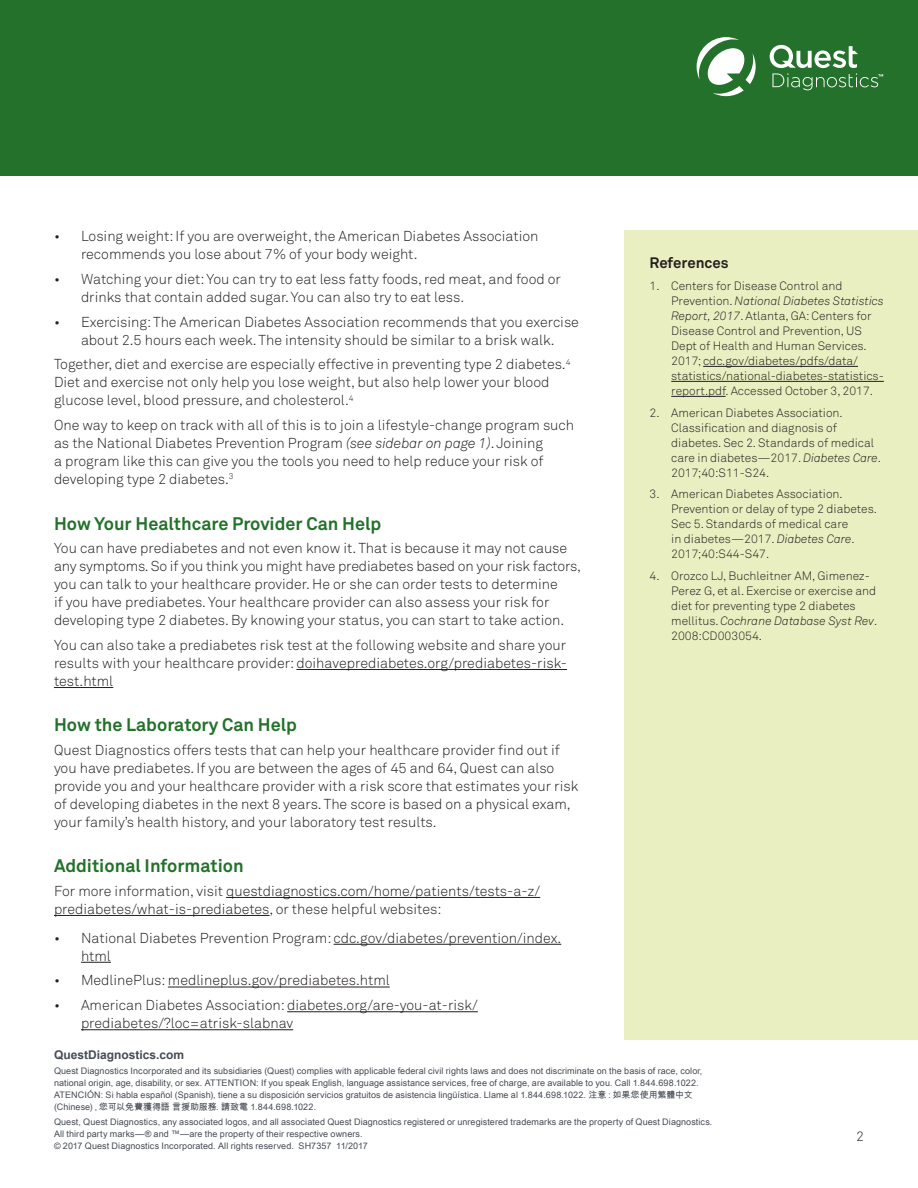
<style>
.page{position:relative;width:918px;height:1188px;background:#fff}
.page>*{position:absolute;margin:0;border:0;box-sizing:border-box;transform-origin:0 0}
.Section_Header{font:700 18px "Akkurat Std";color:#23712a}
.Reference_Header{font:700 15px "Akkurat Std";color:#231f20}
.Body_Copy{font:300 14.25px/18px "Akkurat Std";color:#231f20}
.Body_Copy_Before_Bul{font:300 14.25px/18px "Akkurat Std";color:#231f20}
.t1{font:300 13.5px "Akkurat Std";color:#231f20}
.t2{font:300 12px/15px "Akkurat Std";color:#231f20}
.URL{font:700 12px "Arial";color:#464b54}
.legal{font:9px/12px "Arial Unicode MS";letter-spacing:.01em;color:#464b54}
.s1{font-style:italic}
</style>
<div class="page">
<div style="left:0;top:0;width:918px;height:176px;background:#23712a"></div>
<svg style="left:697px;top:37px;width:186px;height:59px"></svg>
<div style="left:624px;top:230px;width:294px;height:810px;background:#e9efc0"></div>
<hr style="left:703px;top:366px;width:155px;height:1px;background:#231f20">
<hr style="left:671px;top:381px;width:213px;height:1px;background:#231f20">
<hr style="left:671px;top:396px;width:55px;height:1px;background:#231f20">
<hr style="left:296px;top:669px;width:271px;height:1px;background:#231f20">
<hr style="left:54px;top:687px;width:59px;height:1px;background:#231f20">
<hr style="left:226px;top:897px;width:314px;height:1px;background:#231f20">
<hr style="left:54px;top:915px;width:216px;height:1px;background:#231f20">
<hr style="left:334px;top:944px;width:227px;height:1px;background:#231f20">
<hr style="left:81px;top:962px;width:30px;height:1px;background:#231f20">
<hr style="left:168px;top:987px;width:222px;height:1px;background:#231f20">
<hr style="left:287px;top:1011px;width:191px;height:1px;background:#231f20">
<hr style="left:81px;top:1029px;width:212px;height:1px;background:#231f20">
<p class="Body_Copy" style="left:81px;top:227px;width:459px;text-indent:-27px">• Losing weight: If you are overweight, the American Diabetes Association recommends you lose about 7% of your body weight.</p>
<p class="Body_Copy" style="left:81px;top:270px;width:482px;text-indent:-27px">• Watching your diet: You can try to eat less fatty foods, red meat, and food or drinks that contain added sugar. You can also try to eat less.</p>
<p class="Body_Copy" style="left:54px;top:313px;width:527px;text-align:center">• Exercising: The American Diabetes Association recommends that you exercise about 2.5 hours each week. The intensity should be similar to a brisk walk.</p>
<p class="Body_Copy" style="left:54px;top:355px;width:518px">Together, diet and exercise are especially effective in preventing type 2 diabetes.<sup>4<br></sup>Diet and exercise not only help you lose weight, but also help lower your blood glucose level, blood pressure, and cholesterol.<sup>4</sup></p>
<p class="Body_Copy" style="left:54px;top:416px;width:522px">One way to keep on track with all of this is to join a lifestyle-change program such as the National Diabetes Prevention Program <span class="s1">(see sidebar on page 1)</span>. Joining<br>a program like this can give you the tools you need to help reduce your risk of developing type 2 diabetes.<sup>3</sup></p>
<p class="Section_Header" style="left:54px;top:512px;width:329px">How Your Healthcare Provider Can Help</p>
<p class="Body_Copy" style="left:54px;top:539px;width:529px">You can have prediabetes and not even know it. That is because it may not cause any symptoms. So if you think you might have prediabetes based on your risk factors, you can talk to your healthcare provider. He or she can order tests to determine<br>if you have prediabetes. Your healthcare provider can also assess your risk for developing type 2 diabetes. By knowing your status, you can start to take action.</p>
<p class="Body_Copy" style="left:54px;top:636px;width:515px;text-align:justify">You can also take a prediabetes risk test at the following website and share your results with your healthcare provider: doihaveprediabetes.org/prediabetes-risk&shy;test.html</p>
<p class="Section_Header" style="left:54px;top:714px;width:245px">How the Laboratory Can Help</p>
<p class="Body_Copy" style="left:54px;top:741px;width:526px">Quest Diagnostics offers tests that can help your healthcare provider find out if you have prediabetes. If you are between the ages of 45 and 64, Quest can also provide you and your healthcare provider with a risk score that estimates your risk of developing diabetes in the next 8 years. The score is based on a physical exam, your family’s health history, and your laboratory test results.</p>
<p class="Section_Header" style="left:54px;top:855px;width:191px">Additional Information</p>
<p class="Body_Copy_Before_Bul" style="left:54px;top:882px;width:488px">For more information, visit questdiagnostics.com/home/patients/tests-a-z/ prediabetes/what-is-prediabetes, or these helpful websites:</p>
<p class="Body_Copy" style="left:81px;top:929px;width:482px;text-indent:-27px">• National Diabetes Prevention Program: cdc.gov/diabetes/prevention/index. html</p>
<p class="Body_Copy" style="left:54px;top:971px;width:337px">• MedlinePlus: medlineplus.gov/prediabetes.html</p>
<p class="Body_Copy" style="left:81px;top:996px;width:398px;text-indent:-27px">• American Diabetes Association: diabetes.org/are-you-at-risk/ prediabetes/?loc=atrisk-slabnav</p>
<p class="URL" style="left:54px;top:1047px;width:132px">QuestDiagnostics.com</p>
<p class="legal" style="left:54px;top:1065px;width:650px">Quest Diagnostics Incorporated and its subsidiaries (Quest) complies with applicable federal civil rights laws and does not discriminate on the basis of race, color, national origin, age, disability, or sex. ATTENTION: If you speak English, language assistance services, free of charge, are available to you. Call 1.844.698.1022.<br>ATENCIÓN: Si habla español (Spanish), tiene a su disposición servicios gratuitos de asistencia lingüística. Llame al 1.844.698.1022. 注意：如果您使用繁體中文(Chinese)，您可以免費獲得語 言援助服務. 請致電 1.844.698.1022.</p>
<p class="legal" style="left:54px;top:1116px;width:660px">Quest, Quest Diagnostics, any associated logos, and all associated Quest Diagnostics registered or unregistered trademarks are the property of Quest Diagnostics.<br>All third party marks—® and ™—are the property of their respective owners.<br>© 2017 Quest Diagnostics Incorporated. All rights reserved. SH7357 11/2017</p>
<p class="Reference_Header" style="left:650px;top:254px;width:81px">References</p>
<p class="t2" style="left:671px;top:278px;width:214px;text-indent:-22px">1. Centers for Disease Control and Prevention. <span class="s1">National Diabetes Statistics Report, 2017</span>. Atlanta, GA: Centers for Disease Control and Prevention, US Dept of Health and Human Services.<br>2017; cdc.gov/diabetes/pdfs/data/ statistics/national-diabetes-statistics&shy;report.pdf. Accessed October 3, 2017.</p>
<p class="t2" style="left:671px;top:405px;width:211px;text-indent:-22px">2. American Diabetes Association.<br>Classification and diagnosis of diabetes. Sec 2. Standards of medical care in diabetes—2017. <span class="s1">Diabetes Care</span>.<br>2017;40:S11-S24.</p>
<p class="t2" style="left:671px;top:487px;width:207px;text-indent:-22px">3. American Diabetes Association.<br>Prevention or delay of type 2 diabetes.<br>Sec 5. Standards of medical care<br>in diabetes—2017. <span class="s1">Diabetes Care</span>.<br>2017;40:S44-S47.</p>
<p class="t2" style="left:671px;top:569px;width:207px;text-indent:-22px">4. Orozco LJ, Buchleitner AM, Gimenez-Perez G, et al. Exercise or exercise and diet for preventing type 2 diabetes mellitus. <span class="s1">Cochrane Database Syst Rev</span>.<br>2008:CD003054.</p>
<p class="t1" style="left:856px;top:1128px;width:9px">2</p>
</div>
